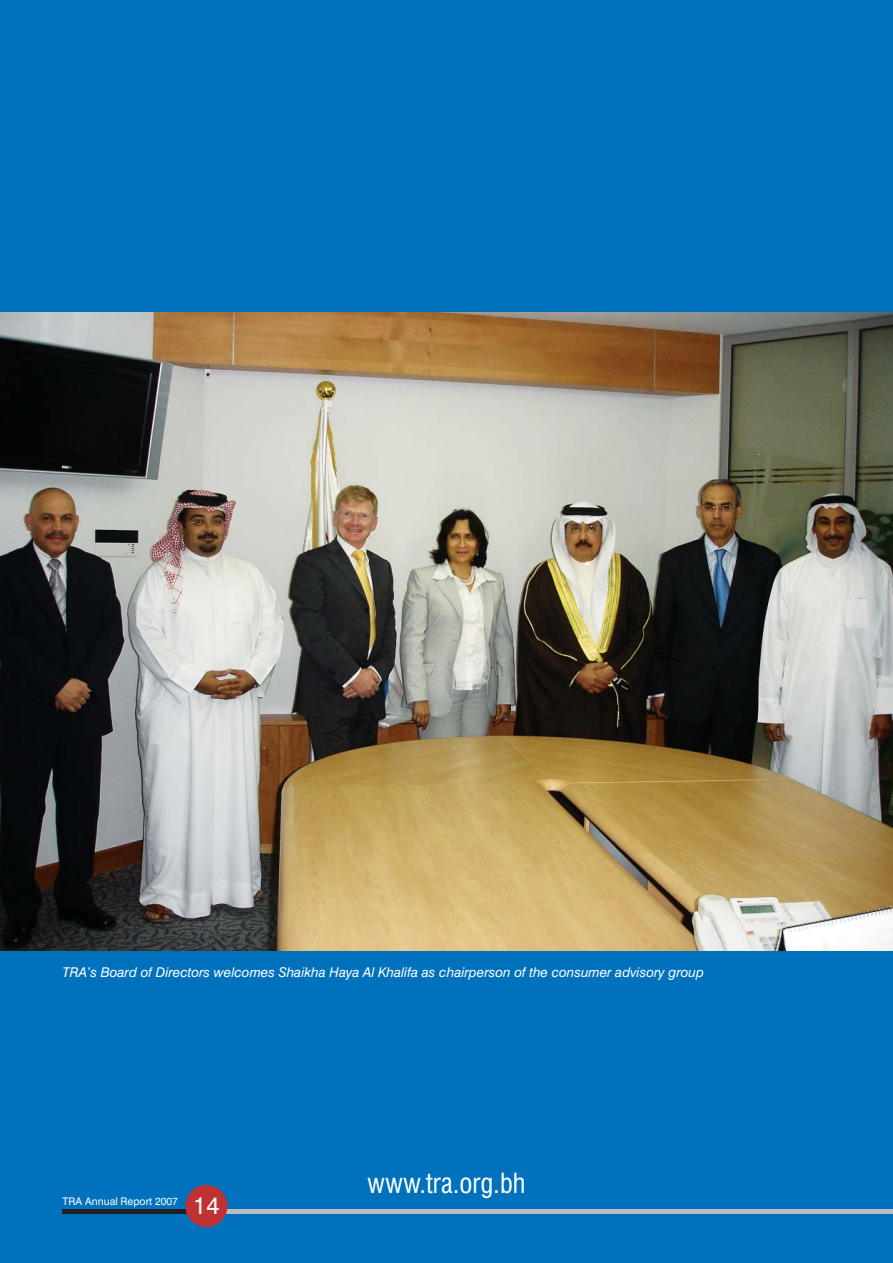
<style>
.page{position:relative;width:893px;height:1263px;background:#0071bc}
.page>*{position:absolute;margin:0;border:0;box-sizing:border-box;transform-origin:0 0}
.t1{font:condensed 27px "Swiss 721 BT";color:#fff}
.t2{font:24px "Swiss 721 BT";color:#fff}
.t3{font:italic 13.5px "Swiss 721 BT";color:#fff}
.t4{font:10.5px "Swiss 721 BT";color:#fff}
</style>
<div class="page">
<div style="left:207px;top:1209px;width:686px;height:5px;background:#bbbdc0"></div>
<img style="left:0;top:313px;width:893px;height:637px">
<div style="left:63px;top:1209px;width:144px;height:5px;background:#231f20"></div>
<div style="left:185px;top:1185px;width:42px;height:42px;background:#c03231;border-radius:50%"></div>
<p class="t3" style="left:63px;top:966px;width:643px">TRA’s Board of Directors welcomes Shaikha Haya Al Khalifa as chairperson of the consumer advisory group</p>
<p class="t4" style="left:63px;top:1196px;width:117px">TRA Annual Report 2007</p>
<h2 class="t2" style="left:193px;top:1195px;width:28px">14</h2>
<h1 class="t1" style="left:367px;top:1172px;width:160px">www.tra.org.bh</h1>
</div>
